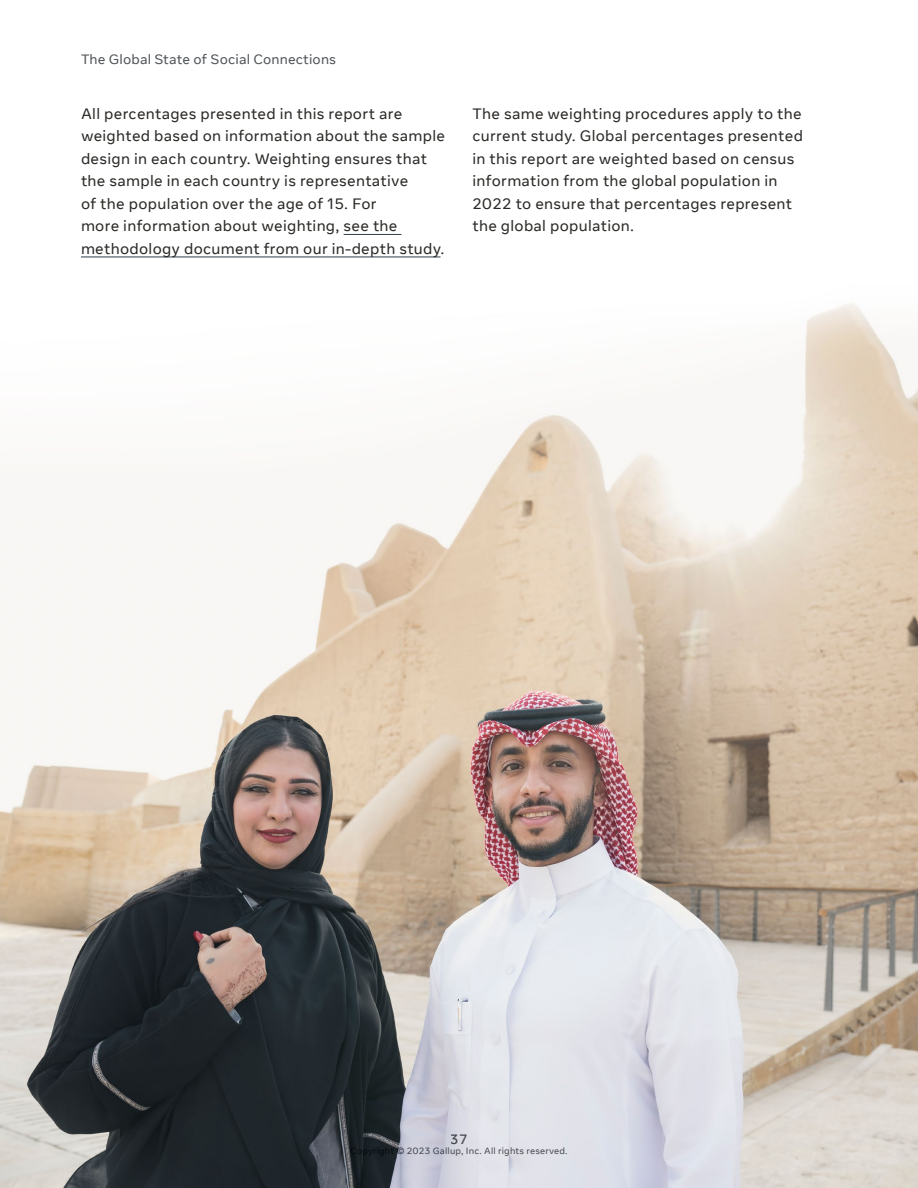
<style>
.page{position:relative;width:918px;height:1188px;background:#fff}
.page>*{position:absolute;margin:0;border:0;box-sizing:border-box;transform-origin:0 0}
.body{font:15px/22.5px "Optimistic Text";letter-spacing:.02em;color:#2c2a27}
.t1{font:13.5px "Optimistic Text";letter-spacing:.01em;color:#52575a}
.t2{font:500 13.5px "Optimistic Display";color:#52575a}
.t3{font:9px "Optimistic Text";letter-spacing:.02em;color:#52575a}
</style>
<div class="page">
<hr style="left:344px;top:234px;width:58px;height:1px;background:#303e49">
<hr style="left:81px;top:257px;width:360px;height:1px;background:#303e49">
<img style="left:0;top:303px;width:918px;height:885px">
<p class="t1" style="left:81px;top:51px;width:257px">The Global State of Social Connections</p>
<p class="body" style="left:81px;top:103px;width:366px">All percentages presented in this report are weighted based on information about the sample design in each country. Weighting ensures that the sample in each country is representative<br>of the population over the age of 15. For<br>more information about weighting, see the methodology document from our in-depth study.</p>
<p class="body" style="left:472px;top:103px;width:332px">The same weighting procedures apply to the current study. Global percentages presented in this report are weighted based on census information from the global population in 2022 to ensure that percentages represent the global population.</p>
<p class="t2" style="left:451px;top:1131px;width:18px">37</p>
<p class="t3" style="left:350px;top:1145px;width:219px">Copyright © 2023 Gallup, Inc. All rights reserved.</p>
</div>
